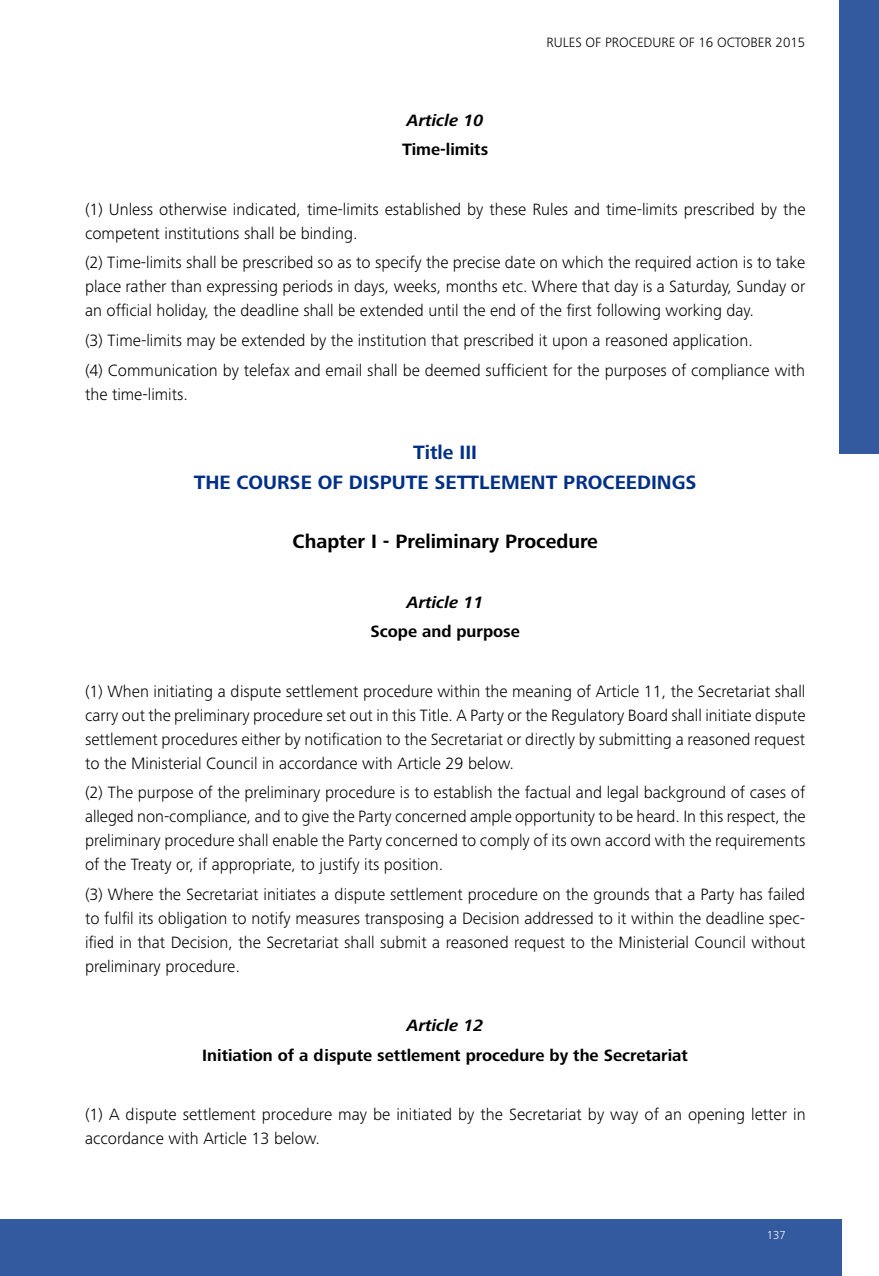
<style>
.page{position:relative;width:879px;height:1276px;background:#fff}
.page>*{position:absolute;margin:0;border:0;box-sizing:border-box;transform-origin:0 0}
.t1{font:700 20px/29.6px "Frutiger Next Pro";color:#002f87;text-align:center}
.t2{font:700 20px "Frutiger Next Pro";color:#000}
.t3{font:300 17px/24px "Frutiger Next Pro";color:#000;text-align:justify}
.t4{font:700 17px "Frutiger Next Pro";color:#000}
.t5{font:italic 700 17px "Frutiger Next Pro";color:#000}
.t6{font:300 14px "Frutiger Next Pro";color:#000}
.t7{font:300 12px "Frutiger Next Pro";color:#fff}
</style>
<div class="page">
<div style="left:0;top:1219px;width:841px;height:57px;background:#33599f"></div>
<div style="left:839px;top:0;width:40px;height:454px;background:#33599f"></div>
<p class="t5" style="left:407px;top:110px;width:78px">Article 10</p>
<p class="t4" style="left:402px;top:140px;width:88px">Time-limits</p>
<p class="t6" style="left:546px;top:35px;width:260px">RULES OF PROCEDURE OF 16 OCTOBER 2015</p>
<p class="t3" style="left:85px;top:197px;width:722px">(1) Unless otherwise indicated, time-limits established by these Rules and time-limits prescribed by the competent institutions shall be binding.</p>
<p class="t3" style="left:85px;top:251px;width:722px">(2) Time-limits shall be prescribed so as to specify the precise date on which the required action is to take place rather than expressing periods in days, weeks, months etc. Where that day is a Saturday, Sunday or an official holiday, the deadline shall be extended until the end of the first following working day.</p>
<p class="t3" style="left:85px;top:326px;width:721px;line-height:29.6px">(3) Time-limits may be extended by the institution that prescribed it upon a reasoned application.<br>(4) Communication by telefax and email shall be deemed sufficient for the purposes of compliance with</p>
<p class="t3" style="left:85px;top:382px;width:104px">the time-limits.</p>
<p class="t1" style="left:194px;top:438px;width:504px">Title III<br>THE COURSE OF DISPUTE SETTLEMENT PROCEEDINGS</p>
<p class="t2" style="left:292px;top:530px;width:307px">Chapter I - Preliminary Procedure</p>
<p class="t5" style="left:407px;top:592px;width:78px">Article 11</p>
<p class="t4" style="left:370px;top:622px;width:151px">Scope and purpose</p>
<p class="t3" style="left:85px;top:679px;width:722px">(1) When initiating a dispute settlement procedure within the meaning of Article 11, the Secretariat shall carry out the preliminary procedure set out in this Title. A Party or the Regulatory Board shall initiate dispute settlement procedures either by notification to the Secretariat or directly by submitting a reasoned request to the Ministerial Council in accordance with Article 29 below.</p>
<p class="t3" style="left:85px;top:780px;width:722px">(2) The purpose of the preliminary procedure is to establish the factual and legal background of cases of alleged non-compliance, and to give the Party concerned ample opportunity to be heard. In this respect, the preliminary procedure shall enable the Party concerned to comply of its own accord with the requirements of the Treaty or, if appropriate, to justify its position.</p>
<p class="t3" style="left:85px;top:882px;width:722px">(3) Where the Secretariat initiates a dispute settlement procedure on the grounds that a Party has failed to fulfil its obligation to notify measures transposing a Decision addressed to it within the deadline spec&shy;ified in that Decision, the Secretariat shall submit a reasoned request to the Ministerial Council without preliminary procedure.</p>
<p class="t5" style="left:407px;top:1016px;width:78px">Article 12</p>
<p class="t4" style="left:202px;top:1045px;width:487px">Initiation of a dispute settlement procedure by the Secretariat</p>
<p class="t3" style="left:85px;top:1102px;width:722px">(1) A dispute settlement procedure may be initiated by the Secretariat by way of an opening letter in accordance with Article 13 below.</p>
<p class="t7" style="left:767px;top:1227px;width:21px">137</p>
</div>
